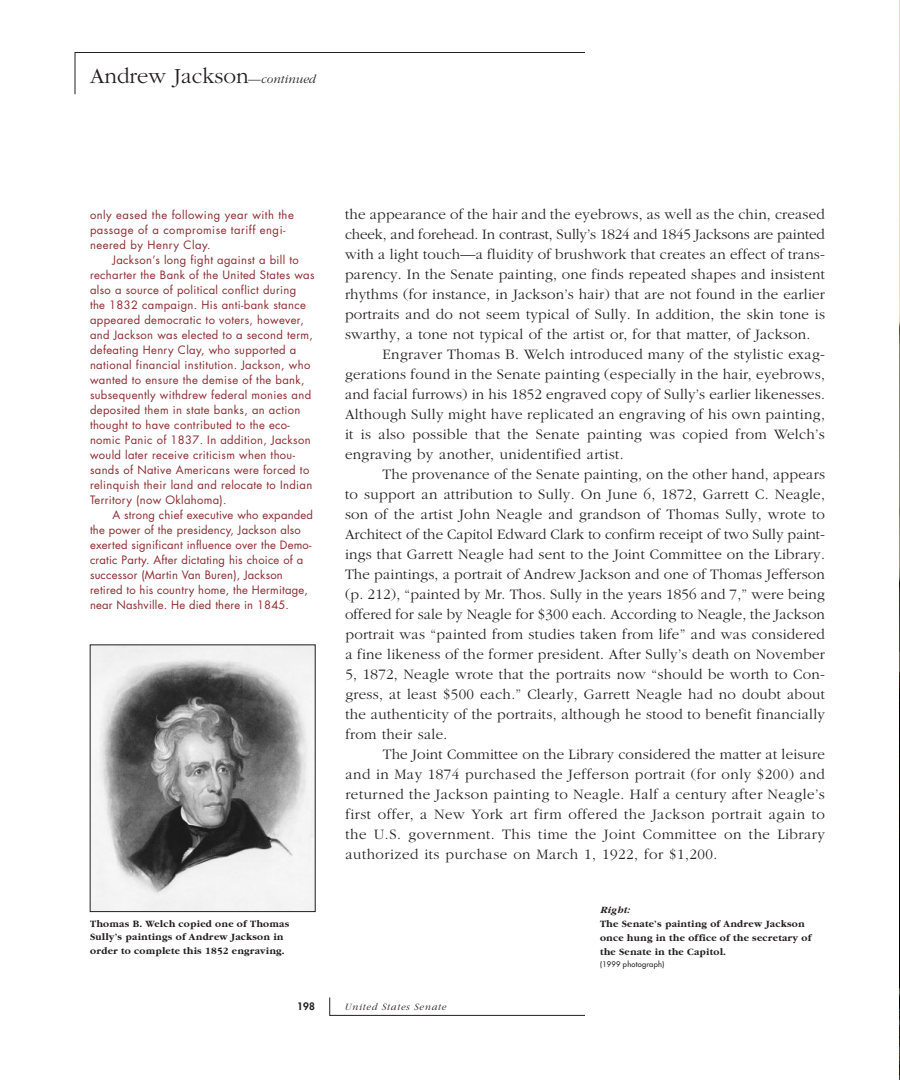
<style>
.page{position:relative;width:900px;height:1080px;background:#fff}
.page>*{position:absolute;margin:0;border:0;box-sizing:border-box;transform-origin:0 0}
.t1{font:300 22.5px "Garamond";color:#231f20}
.t2{font:300 15px/20px "Garamond";letter-spacing:.02em;color:#231f20;text-align:justify}
.t3{font:11.25px/15px "Futura";letter-spacing:.03em;color:#8b2a2e}
.t4{font:700 10px/13.8px "Garamond";letter-spacing:.03em;color:#231f20}
.t5{font:italic 300 10px "Garamond";letter-spacing:.08em;color:#231f20}
.t6{font:italic 700 10px "Garamond";letter-spacing:.03em;color:#231f20}
.t7{font:800 10px "Futura";color:#231f20}
.t8{font:7.5px "Futura";letter-spacing:.03em;color:#231f20}
.s1{font-style:italic;font-size:12.5px}
</style>
<div class="page">
<img style="left:899px;top:0;width:1px;height:1080px">
<svg style="left:75px;top:52px;width:510px;height:43px"></svg>
<img style="left:92px;top:647px;width:221px;height:263px">
<svg style="left:329px;top:997px;width:256px;height:19px"></svg>
<h2 class="t1" style="left:90px;top:67px;width:228px">Andrew Jackson<span class="s1">—continued</span></h2>
<p class="t3" style="left:90px;top:209px;width:205px">only eased the following year with the passage of a compromise tariff engi&shy;neered by Henry Clay.</p>
<p class="t3" style="left:90px;top:254px;width:226px;text-indent:22px">Jackson’s long fight against a bill to recharter the Bank of the United States was also a source of political conflict during<br>the 1832 campaign. His anti-bank stance appeared democratic to voters, however, and Jackson was elected to a second term, defeating Henry Clay, who supported a national financial institution. Jackson, who wanted to ensure the demise of the bank, subsequently withdrew federal monies and deposited them in state banks, an action thought to have contributed to the eco&shy;nomic Panic of 1837. In addition, Jackson would later receive criticism when thou&shy;sands of Native Americans were forced to relinquish their land and relocate to Indian Territory (now Oklahoma).</p>
<p class="t3" style="left:90px;top:509px;width:225px;text-indent:22px">A strong chief executive who expanded the power of the presidency, Jackson also exerted significant influence over the Demo&shy;cratic Party. After dictating his choice of a successor (Martin Van Buren), Jackson retired to his country home, the Hermitage, near Nashville. He died there in 1845.</p>
<p class="t4" style="left:90px;top:917px;width:201px">Thomas B. Welch copied one of Thomas<br>Sully’s paintings of Andrew Jackson in order to complete this 1852 engraving.</p>
<p class="t2" style="left:345px;top:206px;width:482px">the appearance of the hair and the eyebrows, as well as the chin, creased cheek, and forehead. In contrast, Sully’s 1824 and 1845 Jacksons are painted with a light touch—a fluidity of brushwork that creates an effect of trans&shy;parency. In the Senate painting, one finds repeated shapes and insistent rhythms (for instance, in Jackson’s hair) that are not found in the earlier portraits and do not seem typical of Sully. In addition, the skin tone is swarthy, a tone not typical of the artist or, for that matter, of Jackson.</p>
<p class="t2" style="left:345px;top:346px;width:482px;text-indent:38px">Engraver Thomas B. Welch introduced many of the stylistic exag&shy;gerations found in the Senate painting (especially in the hair, eyebrows, and facial furrows) in his 1852 engraved copy of Sully’s earlier likenesses.<br>Although Sully might have replicated an engraving of his own painting, it is also possible that the Senate painting was copied from Welch’s engraving by another, unidentified artist.</p>
<p class="t2" style="left:345px;top:466px;width:482px;text-indent:38px">The provenance of the Senate painting, on the other hand, appears to support an attribution to Sully. On June 6, 1872, Garrett C. Neagle, son of the artist John Neagle and grandson of Thomas Sully, wrote to Architect of the Capitol Edward Clark to confirm receipt of two Sully paint&shy;ings that Garrett Neagle had sent to the Joint Committee on the Library.<br>The paintings, a portrait of Andrew Jackson and one of Thomas Jefferson (p. 212), “painted by Mr. Thos. Sully in the years 1856 and 7,” were being offered for sale by Neagle for $300 each. According to Neagle, the Jackson portrait was “painted from studies taken from life” and was considered a fine likeness of the former president. After Sully’s death on November 5, 1872, Neagle wrote that the portraits now “should be worth to Con&shy;gress, at least $500 each.” Clearly, Garrett Neagle had no doubt about the authenticity of the portraits, although he stood to benefit financially from their sale.</p>
<p class="t2" style="left:345px;top:746px;width:481px;text-indent:38px">The Joint Committee on the Library considered the matter at leisure and in May 1874 purchased the Jefferson portrait (for only $200) and returned the Jackson painting to Neagle. Half a century after Neagle’s first offer, a New York art firm offered the Jackson portrait again to the U.S. government. This time the Joint Committee on the Library authorized its purchase on March 1, 1922, for $1,200.</p>
<p class="t6" style="left:600px;top:907px;width:31px">Right:</p>
<p class="t4" style="left:600px;top:918px;width:213px">The Senate’s painting of Andrew Jackson once hung in the office of the secretary of the Senate in the Capitol.</p>
<p class="t8" style="left:600px;top:961px;width:66px">(1999 photograph)</p>
<p class="t7" style="left:297px;top:1002px;width:19px">198</p>
<p class="t5" style="left:345px;top:1003px;width:103px">United States Senate</p>
</div>
